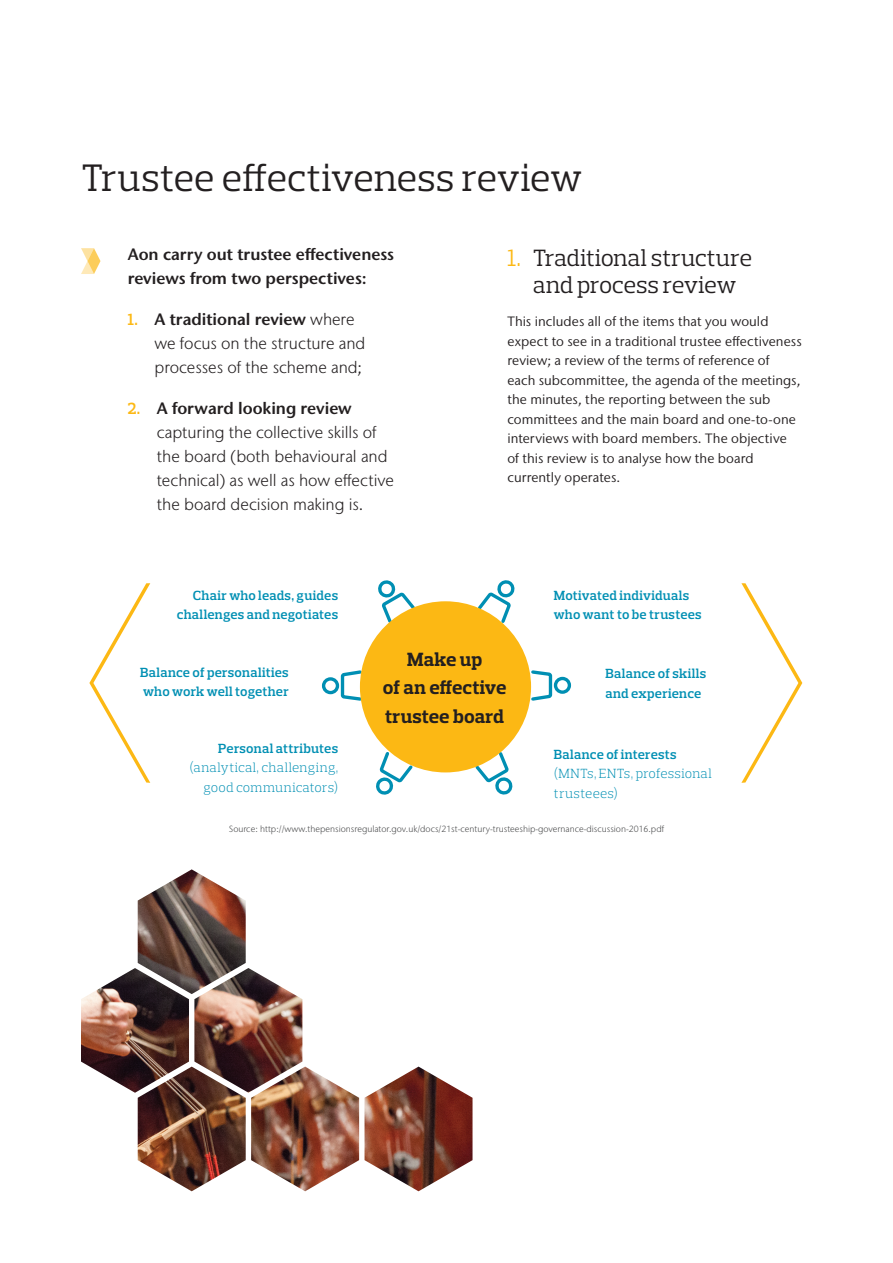
<style>
.page{position:relative;width:893px;height:1263px;background:#fff}
.page>*{position:absolute;margin:0;border:0;box-sizing:border-box;transform-origin:0 0}
.Headline_PS_26_30{font:39px "Prelo Slab";color:#231f20}
.Subhead__PS_16_18{font:24px/27px "Prelo Slab";letter-spacing:-.01em;color:#231f20;text-align:center}
.t1{font:700 19.5px/28.5px "Prelo Slab";letter-spacing:.005em;color:#231f20;text-align:center}
.Intro_Copy_SS_11_16{font:300 16.5px/24px "Stone Sans IIITC Std";color:#231f20}
.Intro_Copy_SS_11_16-2{font:600 16.5px/24px "Stone Sans IIITC Std";color:#231f20}
.Body_Copy_SS_9_13{font:13.5px/19.5px "Stone Sans IIITC Std";letter-spacing:.005em;color:#231f20}
.Body_Copy_SS_9_13-2{font:600 13.5px/19.5px "Prelo Slab";letter-spacing:.015em;color:#008fb3}
.Body_Copy_SS_9_13-3{font:300 13.5px/19.5px "Prelo Slab";letter-spacing:.02em;color:#008fb3;text-align:right}
.Source{font:300 9px "Stone Sans IIITC Std";color:#4b4c4d}
.s1{font-family:"Prelo Slab";font-weight:600;color:#fcb814}
.s2{font-weight:600}
.s3{color:#fcb814}
</style>
<div class="page">
<svg style="left:378px;top:580px;width:37px;height:46px"></svg>
<svg style="left:474px;top:749px;width:39px;height:46px"></svg>
<svg style="left:478px;top:580px;width:36px;height:45px"></svg>
<svg style="left:376px;top:750px;width:40px;height:45px"></svg>
<svg style="left:529px;top:668px;width:43px;height:33px"></svg>
<svg style="left:321px;top:669px;width:41px;height:34px"></svg>
<div style="left:360px;top:601px;width:171px;height:171px;background:#fcb814;border-radius:50%"></div>
<svg style="left:81px;top:248px;width:19px;height:26px"></svg>
<svg style="left:89px;top:583px;width:61px;height:200px"></svg>
<svg style="left:741px;top:583px;width:61px;height:200px"></svg>
<img style="left:81px;top:869px;width:391px;height:322px">
<p class="Headline_PS_26_30" style="left:81px;top:153px;width:503px">Trustee effectiveness review</p>
<p class="Intro_Copy_SS_11_16-2" style="left:128px;top:242px;width:268px">Aon carry out trustee effectiveness reviews from two perspectives:</p>
<p class="Intro_Copy_SS_11_16" style="left:155px;top:308px;width:212px;text-indent:-27px"><span class="s1">1.</span> <span class="s2">A traditional review</span> where we focus on the structure and processes of the scheme and;</p>
<p class="Intro_Copy_SS_11_16" style="left:157px;top:397px;width:239px;text-indent:-29px"><span class="s1">2.</span> <span class="s2">A forward looking review </span>capturing the collective skills of the board (both behavioural and technical) as well as how effective the board decision making is.</p>
<p class="Body_Copy_SS_9_13-2" style="left:177px;top:585px;width:163px;text-align:right">Chair who leads, guides challenges and negotiates</p>
<p class="Subhead__PS_16_18" style="left:507px;top:244px;width:246px"><span class="s3">1.</span> Traditional structure and process review</p>
<p class="Body_Copy_SS_9_13" style="left:507px;top:312px;width:296px">This includes all of the items that you would expect to see in a traditional trustee effectiveness review; a review of the terms of reference of<br>each subcommittee, the agenda of the meetings, the minutes, the reporting between the sub committees and the main board and one-to-one interviews with board members. The objective of this review is to analyse how the board currently operates.</p>
<p class="Body_Copy_SS_9_13-2" style="left:554px;top:585px;width:149px">Motivated individuals who want to be trustees</p>
<p class="Body_Copy_SS_9_13-2" style="left:140px;top:662px;width:150px">Balance of personalities who work well together</p>
<p class="t1" style="left:383px;top:645px;width:125px">Make up<br>of an effective trustee board</p>
<p class="Body_Copy_SS_9_13-2" style="left:605px;top:664px;width:102px">Balance of skills and experience</p>
<p class="Body_Copy_SS_9_13-3" style="left:189px;top:738px;width:150px"><span class="s2">Personal attributes </span>(analytical, challenging, good communicators)</p>
<p class="Body_Copy_SS_9_13-3" style="left:554px;top:744px;width:159px;text-align:left"><span class="s2">Balance of interests </span>(MNTs, ENTs, professional trusteees)</p>
<p class="Source" style="left:229px;top:823px;width:437px">Source: http://www.thepensionsregulator.gov.uk/docs/21st-century-trusteeship-governance-discussion-2016.pdf</p>
</div>
